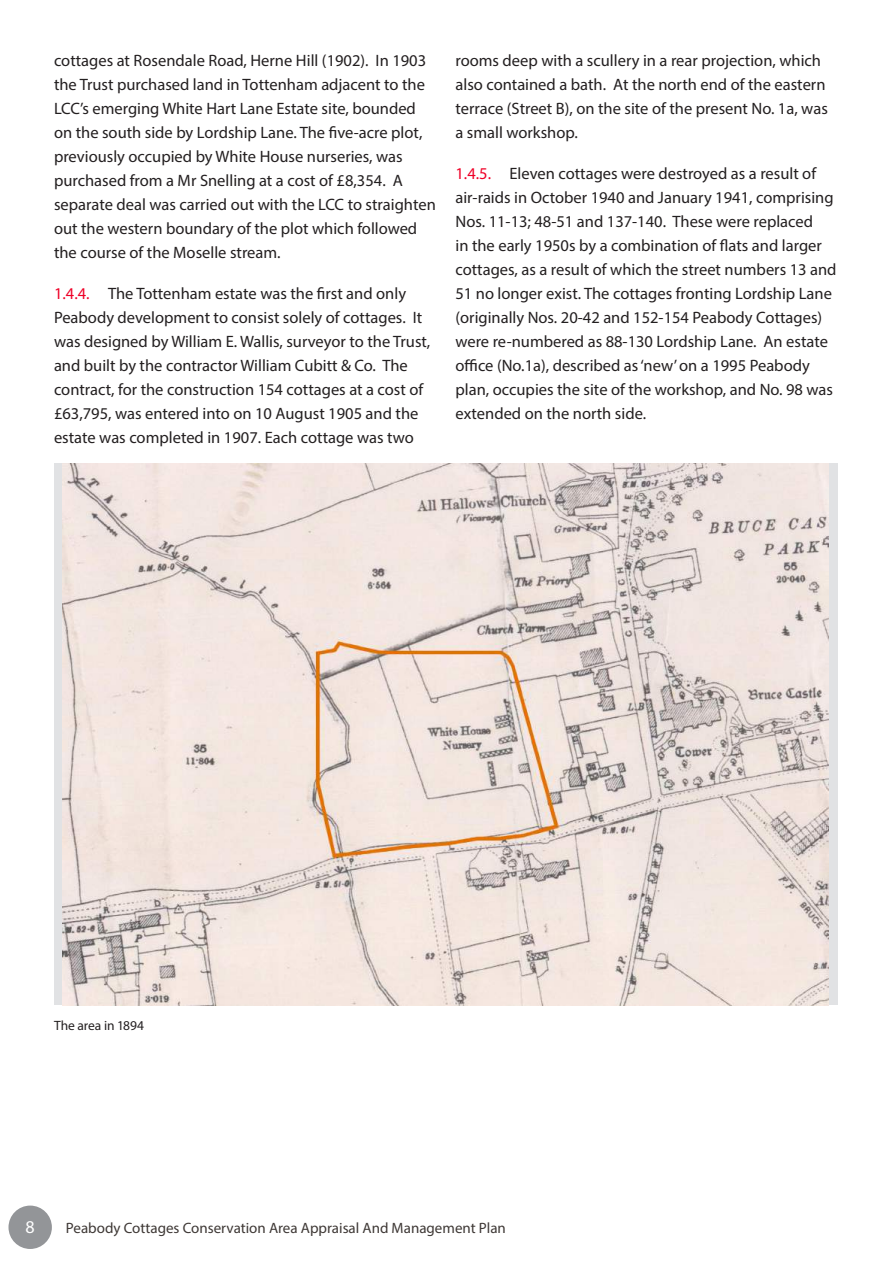
<style>
.page{position:relative;width:893px;height:1263px;background:#fff}
.page>*{position:absolute;margin:0;border:0;box-sizing:border-box;transform-origin:0 0}
.t1{font:18px "Myriad Pro";color:#fff}
.t2{font:16.5px/24px "Myriad Pro";color:#231f20}
.t3{font:15px "Myriad Pro";color:#3e3835}
.t4{font:13.5px "Myriad Pro";letter-spacing:-.01em;color:#231f20}
.s1{color:#ef0027}
</style>
<div class="page">
<div style="left:9px;top:1205px;width:43px;height:44px;background:#939598;border-radius:50%"></div>
<div style="left:54px;top:464px;width:783px;height:541px;background:#e1e2e4"></div>
<img style="left:63px;top:464px;width:765px;height:541px">
<p class="t2" style="left:54px;top:49px;width:383px">cottages at Rosendale Road, Herne Hill (1902). In 1903 the Trust purchased land in Tottenham adjacent to the LCC’s emerging White Hart Lane Estate site, bounded on the south side by Lordship Lane. The five-acre plot, previously occupied by White House nurseries, was purchased from a Mr Snelling at a cost of £8,354. A separate deal was carried out with the LCC to straighten out the western boundary of the plot which followed the course of the Moselle stream.</p>
<p class="t2" style="left:54px;top:282px;width:378px"><span class="s1">1.4.4.</span> The Tottenham estate was the first and only Peabody development to consist solely of cottages. It was designed by William E. Wallis, surveyor to the Trust, and built by the contractor William Cubitt &amp; Co. The contract, for the construction 154 cottages at a cost of £63,795, was entered into on 10 August 1905 and the estate was completed in 1907. Each cottage was two</p>
<p class="t2" style="left:455px;top:49px;width:374px">rooms deep with a scullery in a rear projection, which also contained a bath. At the north end of the eastern terrace (Street B), on the site of the present No. 1a, was a small workshop.</p>
<p class="t2" style="left:455px;top:162px;width:383px"><span class="s1">1.4.5.</span> Eleven cottages were destroyed as a result of air-raids in October 1940 and January 1941, comprising Nos. 11-13; 48-51 and 137-140. These were replaced<br>in the early 1950s by a combination of flats and larger cottages, as a result of which the street numbers 13 and 51 no longer exist. The cottages fronting Lordship Lane (originally Nos. 20-42 and 152-154 Peabody Cottages) were re-numbered as 88-130 Lordship Lane. An estate office (No.1a), described as ‘new’ on a 1995 Peabody plan, occupies the site of the workshop, and No. 98 was extended on the north side.</p>
<p class="t4" style="left:54px;top:1017px;width:91px">The area in 1894</p>
<p class="t1" style="left:26px;top:1215px;width:11px">8</p>
<p class="t3" style="left:66px;top:1218px;width:441px">Peabody Cottages Conservation Area Appraisal And Management Plan</p>
</div>
